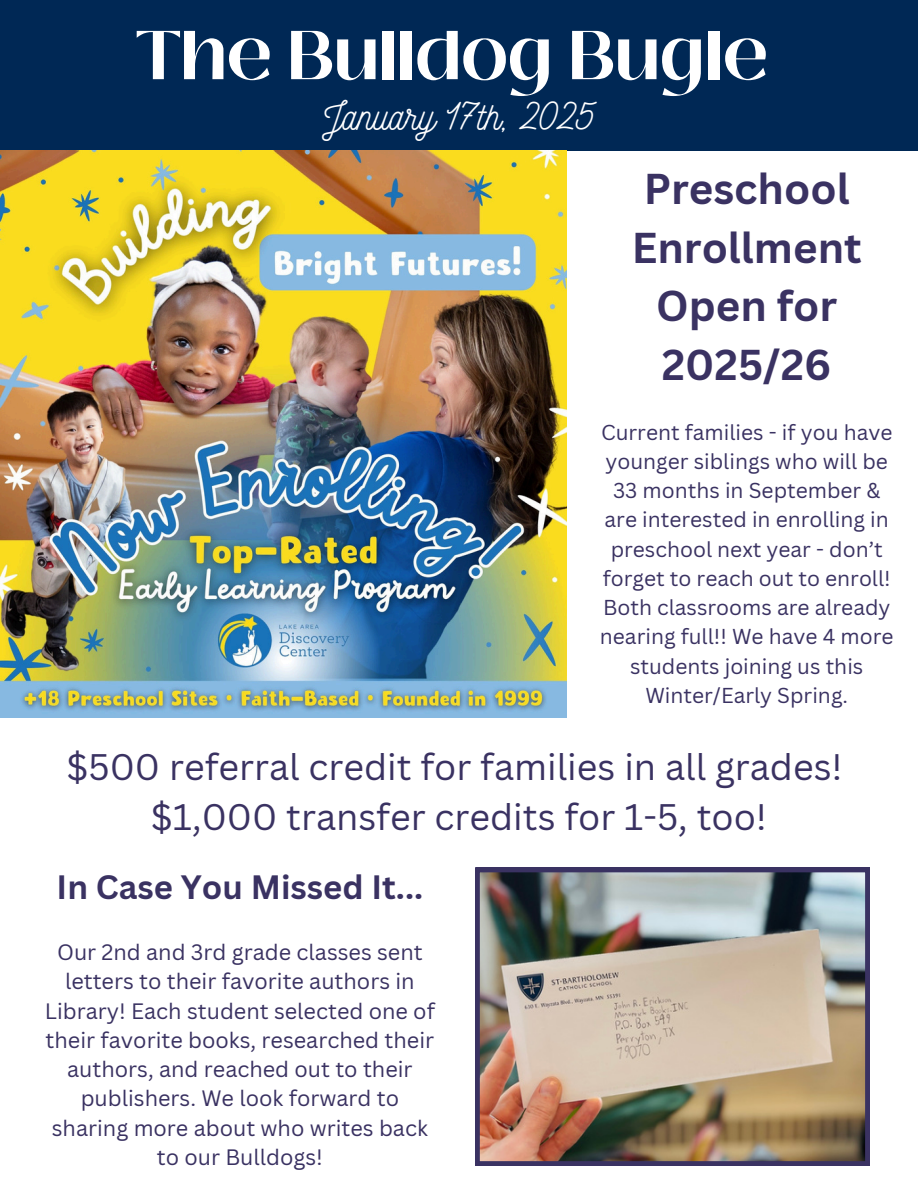
<style>
.page{position:relative;width:918px;height:1188px;background:#fff}
.page>*{position:absolute;margin:0;border:0;box-sizing:border-box;transform-origin:0 0}
.t1{font:700 68.85px "Black Mango";color:#fff}
.t2{font:700 42px/58.5px "Canva Sans";color:#3a3262;text-align:center}
.t3{font:39px "Nickainley";color:#fff}
.t4{font:36px/49.5px "Canva Sans";color:#3a3262;text-align:center}
.t5{font:700 32.85px "Canva Sans";color:#3a3262}
.t6{font:21.75px/29.2px "Canva Sans";color:#3a3262;text-align:center}
.t7{font:21px/29.2px "Canva Sans";color:#3a3262;text-align:center}
</style>
<div class="page">
<div style="left:0;top:0;width:918px;height:150px;background:#002855"></div>
<img style="left:0;top:150px;width:567px;height:567px">
<img style="left:475px;top:868px;width:394px;height:298px">
<h1 class="t1" style="left:136px;top:3px;width:634px">The Bulldog Bugle</h1>
<h3 class="t3" style="left:322px;top:91px;width:275px">January 17th, 2025</h3>
<p class="t2" style="left:632px;top:159px;width:232px">Preschool<br>Enrollment<br>Open for<br>2025/26</p>
<h2 class="t7" style="left:600px;top:417px;width:295px">Current families - if you have younger siblings who will be<br>33 months in September &amp; are interested in enrolling in preschool next year - don’t forget to reach out to enroll!<br>Both classrooms are already nearing full!! We have 4 more students joining us this<br>Winter/Early Spring.</h2>
<p class="t4" style="left:66px;top:742px;width:778px">$500 referral credit for families in all grades! $1,000 transfer credits for 1-5, too!</p>
<h5 class="t5" style="left:57px;top:864px;width:368px">In Case You Missed It...</h5>
<h4 class="t6" style="left:45px;top:937px;width:392px">Our 2nd and 3rd grade classes sent letters to their favorite authors in<br>Library! Each student selected one of their favorite books, researched their authors, and reached out to their publishers. We look forward to sharing more about who writes back to our Bulldogs!</h4>
</div>
